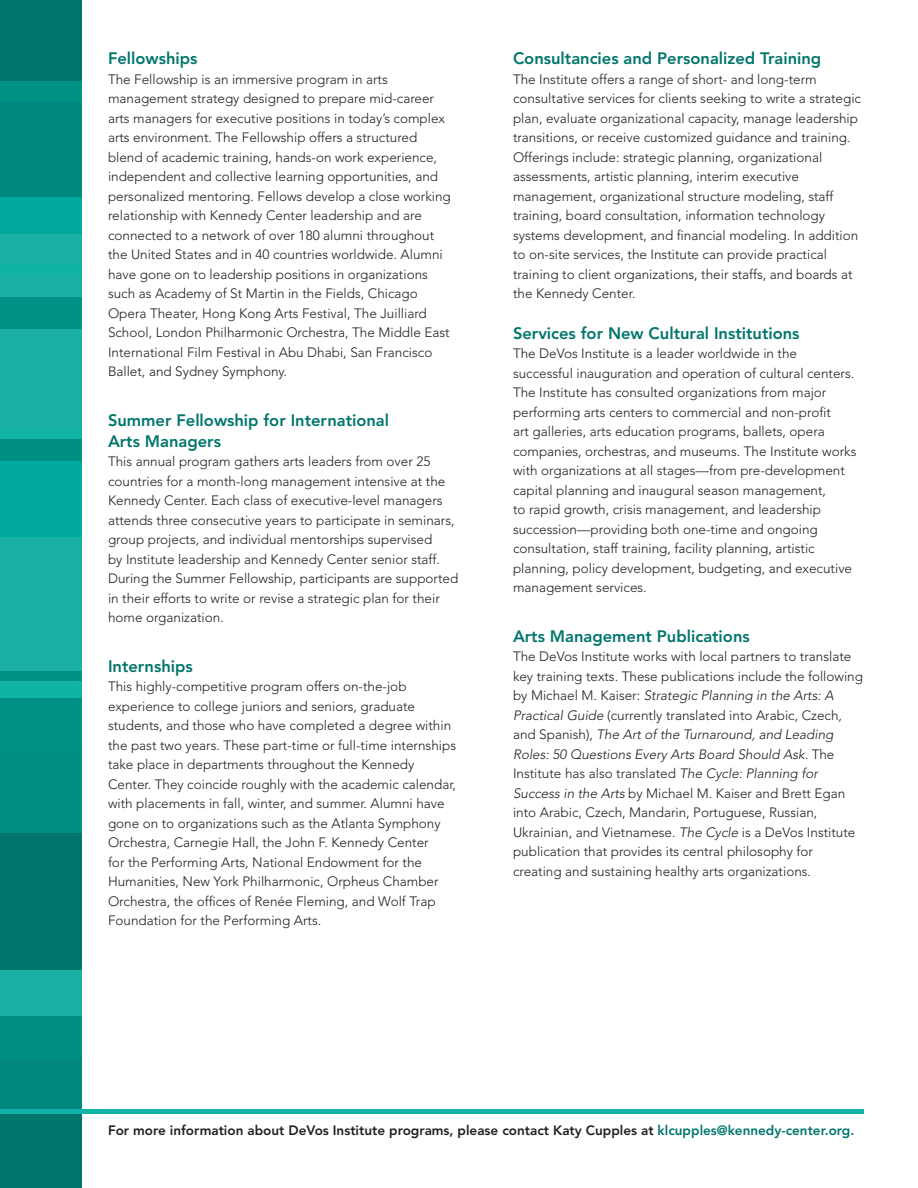
<style>
.page{position:relative;width:918px;height:1188px;background:#fff}
.page>*{position:absolute;margin:0;border:0;box-sizing:border-box;transform-origin:0 0}
.t1{font:800 16.5px/21px "Avenir";color:#00766c}
.t2{font:300 13.5px/19.5px "Avenir";color:#231f20}
.t3{font:800 13.5px "Avenir";color:#231f20}
.s1{font-style:italic}
.s2{color:#00766c}
</style>
<div class="page">
<div style="left:0;top:0;width:81px;height:82px;background:#00766c"></div>
<div style="left:0;top:81px;width:81px;height:26px;background:#009186"></div>
<div style="left:0;top:103px;width:81px;height:98px;background:#00887e"></div>
<div style="left:0;top:295px;width:81px;height:38px;background:#009186"></div>
<div style="left:0;top:437px;width:81px;height:26px;background:#008e85"></div>
<div style="left:0;top:697px;width:81px;height:52px;background:#009186"></div>
<div style="left:0;top:832px;width:81px;height:140px;background:#00766c"></div>
<div style="left:0;top:1112px;width:81px;height:49px;background:#00766c"></div>
<div style="left:0;top:1148px;width:81px;height:40px;background:#00766c"></div>
<div style="left:0;top:669px;width:81px;height:12px;background:#009186"></div>
<div style="left:0;top:197px;width:81px;height:41px;background:#00a99d"></div>
<div style="left:0;top:329px;width:81px;height:100px;background:#1ab0a5"></div>
<div style="left:0;top:462px;width:81px;height:76px;background:#00a99d"></div>
<div style="left:0;top:537px;width:81px;height:134px;background:#1ab0a5"></div>
<div style="left:0;top:748px;width:81px;height:85px;background:#008e85"></div>
<div style="left:0;top:1016px;width:81px;height:45px;background:#008e85"></div>
<div style="left:0;top:970px;width:81px;height:46px;background:#1ab0a5"></div>
<div style="left:0;top:1059px;width:81px;height:55px;background:#00887e"></div>
<div style="left:0;top:234px;width:81px;height:34px;background:#1ab0a5"></div>
<div style="left:0;top:273px;width:81px;height:24px;background:#1ab0a5"></div>
<div style="left:0;top:263px;width:81px;height:11px;background:#10b3a5"></div>
<div style="left:0;top:428px;width:81px;height:11px;background:#10b3a5"></div>
<div style="left:0;top:681px;width:81px;height:16px;background:#10b3a5"></div>
<div style="left:0;top:1109px;width:864px;height:5px;background:#10b3a5"></div>
<p class="t1" style="left:108px;top:48px;width:91px">Fellowships</p>
<p class="t2" style="left:108px;top:69px;width:344px">The Fellowship is an immersive program in arts management strategy designed to prepare mid-career arts managers for executive positions in today’s complex arts environment. The Fellowship offers a structured blend of academic training, hands-on work experience, independent and collective learning opportunities, and personalized mentoring. Fellows develop a close working relationship with Kennedy Center leadership and are connected to a network of over 180 alumni throughout the United States and in 40 countries worldwide. Alumni have gone on to leadership positions in organizations such as Academy of St Martin in the Fields, Chicago Opera Theater, Hong Kong Arts Festival, The Juilliard School, London Philharmonic Orchestra, The Middle East International Film Festival in Abu Dhabi, San Francisco Ballet, and Sydney Symphony.</p>
<p class="t1" style="left:108px;top:410px;width:283px">Summer Fellowship for International<br>Arts Managers</p>
<p class="t2" style="left:108px;top:452px;width:352px">This annual program gathers arts leaders from over 25 countries for a month-long management intensive at the Kennedy Center. Each class of executive-level managers attends three consecutive years to participate in seminars, group projects, and individual mentorships supervised<br>by Institute leadership and Kennedy Center senior staff.<br>During the Summer Fellowship, participants are supported in their efforts to write or revise a strategic plan for their home organization.</p>
<p class="t1" style="left:108px;top:656px;width:86px">Internships</p>
<p class="t2" style="left:108px;top:677px;width:350px">This highly-competitive program offers on-the-job experience to college juniors and seniors, graduate students, and those who have completed a degree within the past two years. These part-time or full-time internships take place in departments throughout the Kennedy Center. They coincide roughly with the academic calendar, with placements in fall, winter, and summer. Alumni have gone on to organizations such as the Atlanta Symphony Orchestra, Carnegie Hall, the John F. Kennedy Center<br>for the Performing Arts, National Endowment for the Humanities, New York Philharmonic, Orpheus Chamber Orchestra, the offices of Renée Fleming, and Wolf Trap Foundation for the Performing Arts.</p>
<p class="t1" style="left:513px;top:48px;width:310px">Consultancies and Personalized Training</p>
<p class="t2" style="left:513px;top:69px;width:350px">The Institute offers a range of short- and long-term consultative services for clients seeking to write a strategic plan, evaluate organizational capacity, manage leadership transitions, or receive customized guidance and training.<br>Offerings include: strategic planning, organizational assessments, artistic planning, interim executive management, organizational structure modeling, staff training, board consultation, information technology systems development, and financial modeling. In addition to on-site services, the Institute can provide practical training to client organizations, their staffs, and boards at the Kennedy Center.</p>
<p class="t1" style="left:513px;top:323px;width:288px">Services for New Cultural Institutions</p>
<p class="t2" style="left:513px;top:344px;width:345px">The DeVos Institute is a leader worldwide in the successful inauguration and operation of cultural centers.<br>The Institute has consulted organizations from major performing arts centers to commercial and non-profit<br>art galleries, arts education programs, ballets, opera companies, orchestras, and museums. The Institute works with organizations at all stages—from pre-development capital planning and inaugural season management,<br>to rapid growth, crisis management, and leadership succession—providing both one-time and ongoing consultation, staff training, facility planning, artistic planning, policy development, budgeting, and executive management services.</p>
<p class="t1" style="left:513px;top:626px;width:238px">Arts Management Publications</p>
<p class="t2" style="left:513px;top:647px;width:352px">The DeVos Institute works with local partners to translate key training texts. These publications include the following by Michael M. Kaiser: <span class="s1">Strategic Planning in the Arts: A Practical Guide</span> (currently translated into Arabic, Czech, and Spanish), <span class="s1">The Art of the Turnaround, and Leading Roles: 50 Questions Every Arts Board Should Ask.</span> The Institute has also translated <span class="s1">The Cycle: Planning for Success in the Arts</span> by Michael M. Kaiser and Brett Egan into Arabic, Czech, Mandarin, Portuguese, Russian, Ukrainian, and Vietnamese. <span class="s1">The Cycle</span> is a DeVos Institute publication that provides its central philosophy for creating and sustaining healthy arts organizations.</p>
<p class="t3" style="left:108px;top:1123px;width:748px">For more information about DeVos Institute programs, please contact Katy Cupples at <span class="s2">klcupples@kennedy-center.org.</span></p>
</div>
